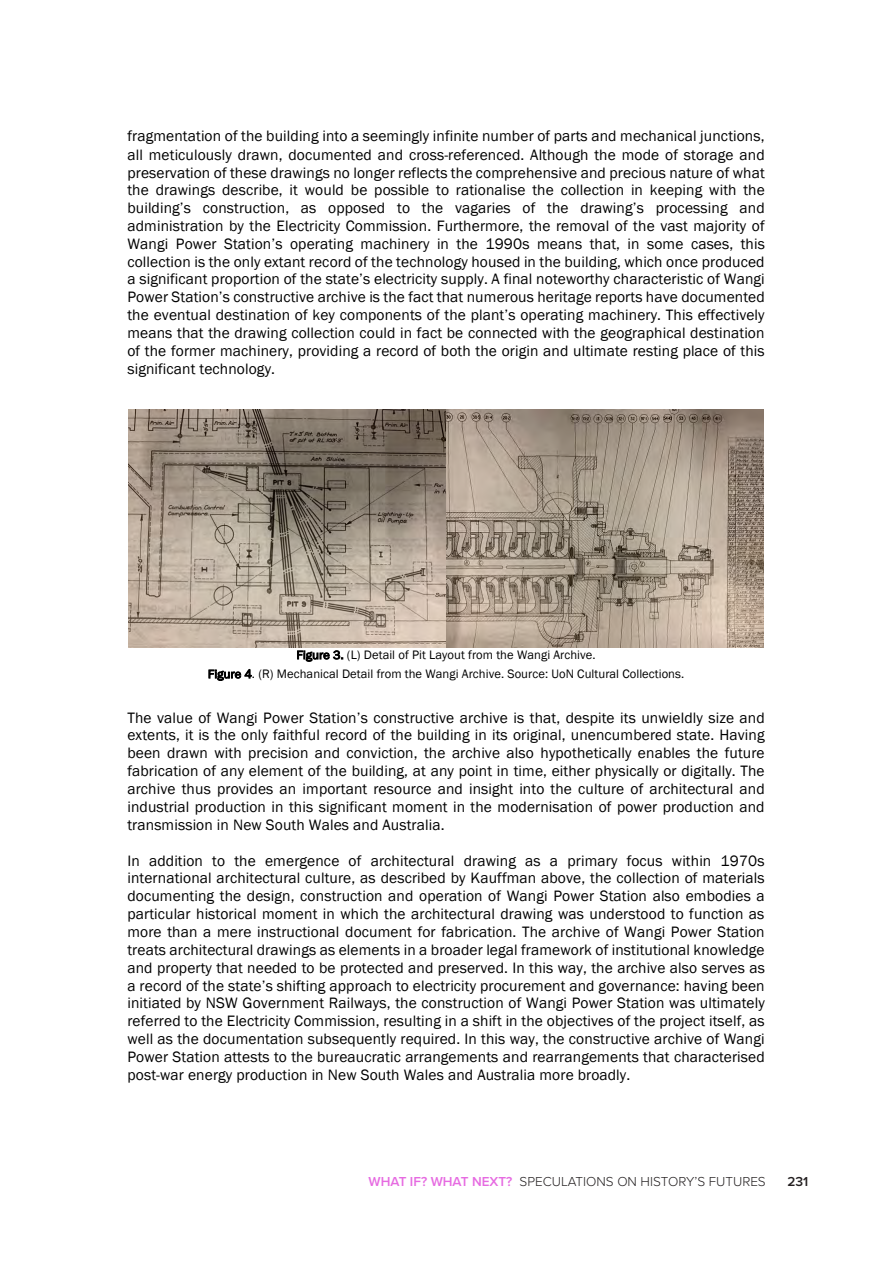
<style>
.page{position:relative;width:893px;height:1263px;background:#fff}
.page>*{position:absolute;margin:0;border:0;box-sizing:border-box;transform-origin:0 0}
.t1{font:15.45px/17.9px "Franklin Gothic";letter-spacing:.01em;color:#000;text-align:justify}
.t2{font:300 13.5px "Proxima Nova";color:#231f20}
.t3{font:600 13.5px "Proxima Nova";color:#231f20}
.t4{font:12.6px/19px "Franklin Gothic";letter-spacing:.005em;color:#000;text-align:center}
.s1{font-size:12.3px}
.s2{font-weight:600;color:#e66be1}
</style>
<div class="page">
<img style="left:129px;top:409px;width:635px;height:238px">
<p class="t1" style="left:127px;top:128px;width:639px">fragmentation of the building into a seemingly infinite number of parts and mechanical junctions, all meticulously drawn, documented and cross-referenced. Although the mode of storage and preservation of these drawings no longer reflects the comprehensive and precious nature of what the drawings describe, it would be possible to rationalise the collection in keeping with the building’s construction, as opposed to the vagaries of the drawing’s processing and administration by the Electricity Commission. Furthermore, the removal of the vast majority of Wangi Power Station’s operating machinery in the 1990s means that, in some cases, this collection is the only extant record of the technology housed in the building, which once produced a significant proportion of the state’s electricity supply. A final noteworthy characteristic of Wangi Power Station’s constructive archive is the fact that numerous heritage reports have documented the eventual destination of key components of the plant’s operating machinery. This effectively means that the drawing collection could in fact be connected with the geographical destination of the former machinery, providing a record of both the origin and ultimate resting place of this significant technology.</p>
<p class="t4" style="left:208px;top:646px;width:478px"><span class="s1">Figure 3.</span> (L) Detail of Pit Layout from the Wangi Archive.<br><span class="s1">Figure 4</span>. (R) Mechanical Detail from the Wangi Archive. Source: UoN Cultural Collections.</p>
<p class="t1" style="left:127px;top:709px;width:639px">The value of Wangi Power Station’s constructive archive is that, despite its unwieldly size and extents, it is the only faithful record of the building in its original, unencumbered state. Having been drawn with precision and conviction, the archive also hypothetically enables the future fabrication of any element of the building, at any point in time, either physically or digitally. The archive thus provides an important resource and insight into the culture of architectural and industrial production in this significant moment in the modernisation of power production and transmission in New South Wales and Australia.</p>
<p class="t1" style="left:127px;top:852px;width:639px">In addition to the emergence of architectural drawing as a primary focus within 1970s international architectural culture, as described by Kauffman above, the collection of materials documenting the design, construction and operation of Wangi Power Station also embodies a particular historical moment in which the architectural drawing was understood to function as more than a mere instructional document for fabrication. The archive of Wangi Power Station treats architectural drawings as elements in a broader legal framework of institutional knowledge and property that needed to be protected and preserved. In this way, the archive also serves as a record of the state’s shifting approach to electricity procurement and governance: having been initiated by NSW Government Railways, the construction of Wangi Power Station was ultimately referred to the Electricity Commission, resulting in a shift in the objectives of the project itself, as well as the documentation subsequently required. In this way, the constructive archive of Wangi Power Station attests to the bureaucratic arrangements and rearrangements that characterised post-war energy production in New South Wales and Australia more broadly.</p>
<p class="t2" style="left:368px;top:1172px;width:399px"><span class="s2">WHAT IF? WHAT NEXT?</span> SPECULATIONS ON HISTORY’S FUTURES</p>
<p class="t3" style="left:787px;top:1172px;width:22px">231</p>
</div>
